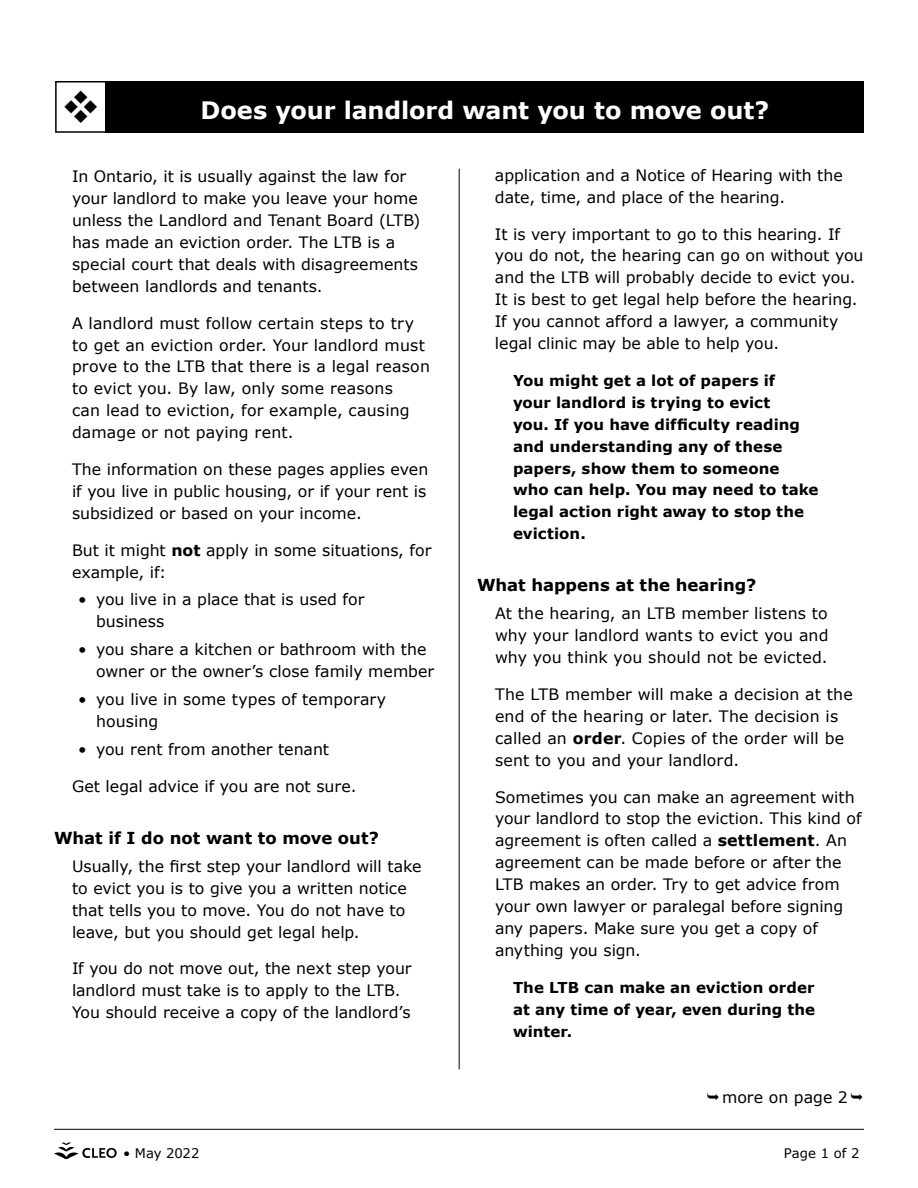
<style>
.page{position:relative;width:918px;height:1188px;background:#fff}
.page>*{position:absolute;margin:0;border:0;box-sizing:border-box;transform-origin:0 0}
.t1{font:700 24px "Verdana";letter-spacing:-.005em;color:#fff}
.t2{font:700 16.5px "Verdana";color:#000}
.t3{font:15.75px/21.9px "Verdana";color:#000}
.t4{font:700 15px/21.9px "Verdana";letter-spacing:.005em;color:#000}
.t5{font:13.2px "Verdana";letter-spacing:.005em;color:#000}
.s1{font-weight:700}
</style>
<div class="page">
<div style="left:105px;top:81px;width:759px;height:52px;background:#000"></div>
<hr style="left:54px;top:1129px;width:810px;height:1px;background:#000">
<svg style="left:54px;top:1142px;width:63px;height:17px"></svg>
<div style="left:55px;top:81px;width:52px;height:52px;border:2px solid #000"></div>
<hr style="left:459px;top:169px;width:1px;height:900px;background:#000">
<h1 class="t1" style="left:201px;top:95px;width:570px">Does your landlord want you to move out?</h1>
<p class="t3" style="left:72px;top:165px;width:350px">In Ontario, it is usually against the law for your landlord to make you leave your home unless the Landlord and Tenant Board (LTB) has made an eviction order. The LTB is a special court that deals with disagreements between landlords and tenants.</p>
<p class="t3" style="left:72px;top:311px;width:359px">A landlord must follow certain steps to try to get an eviction order. Your landlord must prove to the LTB that there is a legal reason to evict you. By law, only some reasons<br>can lead to eviction, for example, causing damage or not paying rent.</p>
<p class="t3" style="left:72px;top:458px;width:358px">The information on these pages applies even if you live in public housing, or if your rent is subsidized or based on your income.</p>
<p class="t3" style="left:72px;top:539px;width:361px">But it might <span class="s1">not</span> apply in some situations, for example, if:</p>
<p class="t3" style="left:96px;top:588px;width:270px;text-indent:-18px">• you live in a place that is used for business</p>
<p class="t3" style="left:96px;top:638px;width:340px;text-indent:-18px">• you share a kitchen or bathroom with the owner or the owner’s close family member</p>
<p class="t3" style="left:96px;top:688px;width:292px;text-indent:-18px">• you live in some types of temporary housing</p>
<p class="t3" style="left:78px;top:738px;width:253px">• you rent from another tenant</p>
<p class="t3" style="left:72px;top:775px;width:286px">Get legal advice if you are not sure.</p>
<p class="t2" style="left:54px;top:828px;width:326px">What if I do not want to move out?</p>
<p class="t3" style="left:72px;top:855px;width:351px">Usually, the first step your landlord will take to evict you is to give you a written notice that tells you to move. You do not have to leave, but you should get legal help.</p>
<p class="t3" style="left:72px;top:957px;width:341px">If you do not move out, the next step your landlord must take is to apply to the LTB.<br>You should receive a copy of the landlord’s</p>
<p class="t3" style="left:495px;top:164px;width:349px">application and a Notice of Hearing with the date, time, and place of the hearing.</p>
<p class="t3" style="left:495px;top:222px;width:370px">It is very important to go to this hearing. If you do not, the hearing can go on without you and the LTB will probably decide to evict you.<br>It is best to get legal help before the hearing.<br>If you cannot afford a lawyer, a community legal clinic may be able to help you.</p>
<p class="t4" style="left:513px;top:369px;width:307px">You might get a lot of papers if<br>your landlord is trying to evict<br>you. If you have difficulty reading and understanding any of these papers, show them to someone who can help. You may need to take legal action right away to stop the eviction.</p>
<p class="t2" style="left:477px;top:575px;width:281px">What happens at the hearing?</p>
<p class="t3" style="left:495px;top:602px;width:335px;text-align:justify">At the hearing, an LTB member listens to why your landlord wants to evict you and why you think you should not be evicted.</p>
<p class="t3" style="left:495px;top:683px;width:359px">The LTB member will make a decision at the end of the hearing or later. The decision is called an <span class="s1">order</span>. Copies of the order will be sent to you and your landlord.</p>
<p class="t3" style="left:495px;top:785px;width:368px">Sometimes you can make an agreement with your landlord to stop the eviction. This kind of agreement is often called a <span class="s1">settlement</span>. An agreement can be made before or after the LTB makes an order. Try to get advice from your own lawyer or paralegal before signing any papers. Make sure you get a copy of anything you sign.</p>
<p class="t4" style="left:513px;top:976px;width:304px;text-align:justify">The LTB can make an eviction order at any time of year, even during the winter.</p>
<p class="t3" style="left:722px;top:1086px;width:127px">more on page 2</p>
<p class="t5" style="left:123px;top:1145px;width:78px">• May 2022</p>
<p class="t5" style="left:784px;top:1145px;width:77px">Page 1 of 2</p>
</div>
